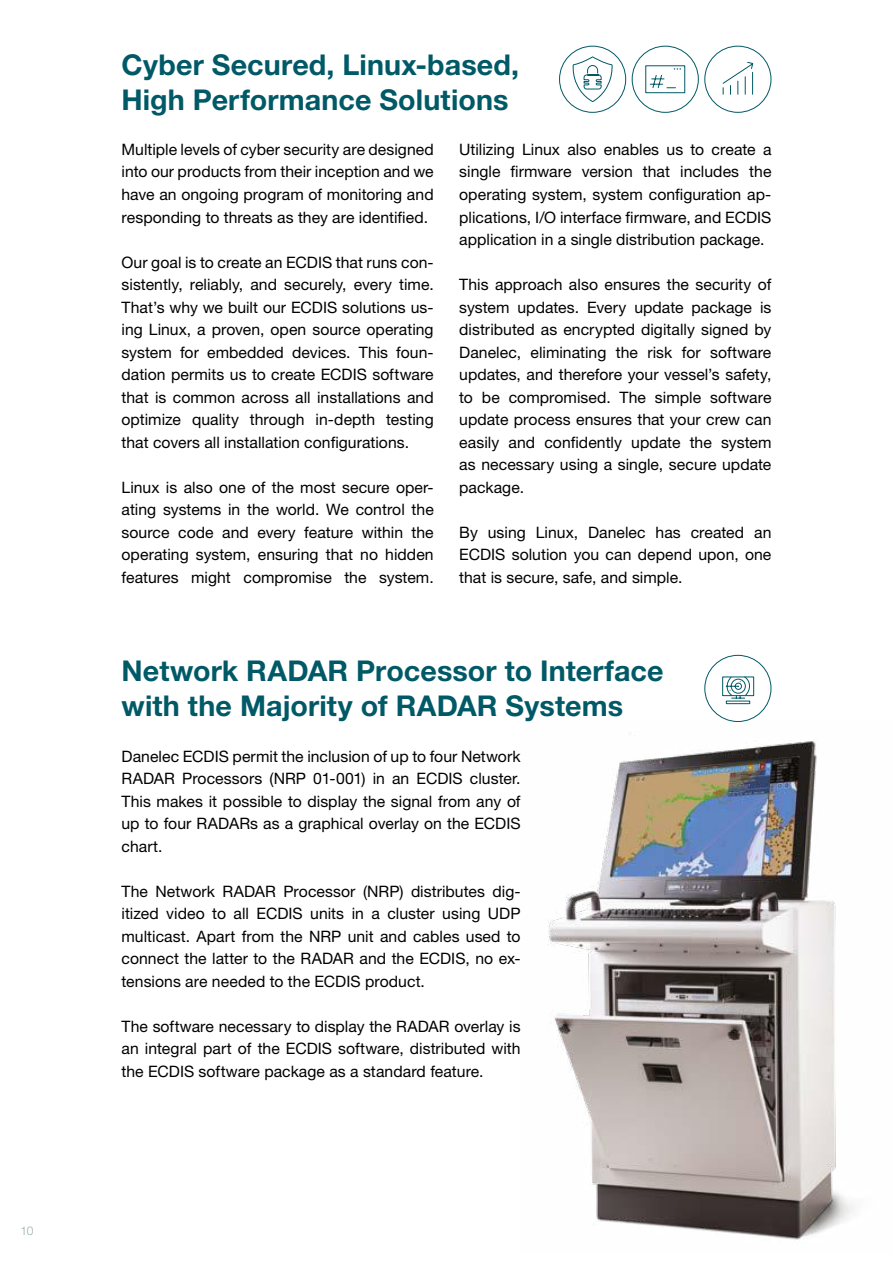
<style>
.page{position:relative;width:893px;height:1263px;background:#fff}
.page>*{position:absolute;margin:0;border:0;box-sizing:border-box;transform-origin:0 0}
.t1{font:700 28.65px/35.5px "Helvetica Neue LT Pro";letter-spacing:.005em;color:#005966}
.t2{font:15.75px/22.5px "Helvetica Neue LT Pro";color:#000;text-align:justify}
.t3{font:300 12px "Helvetica Neue LT Pro";color:#97aeb2}
</style>
<div class="page">
<hr style="left:892px;top:683px;width:1px;height:580px;background:#005966">
<svg style="left:559px;top:45px;width:213px;height:68px"></svg>
<div style="left:704px;top:655px;width:67px;height:67px;border:1px solid #005966;border-radius:50%"></div>
<svg style="left:722px;top:676px;width:33px;height:28px"></svg>
<img style="left:547px;top:722px;width:346px;height:532px">
<p class="t3" style="left:21px;top:1224px;width:14px">10</p>
<h1 class="t1" style="left:122px;top:46px;width:399px">Cyber Secured, Linux-based,<br>High Performance Solutions</h1>
<p class="t2" style="left:459px;top:138px;width:314px">Utilizing Linux also enables us to create a single firmware version that includes the operating system, system configuration ap&shy;plications, I/O interface firmware, and ECDIS application in a single distribution package.</p>
<p class="t2" style="left:459px;top:273px;width:314px">This approach also ensures the security of system updates. Every update package is distributed as encrypted digitally signed by Danelec, eliminating the risk for software updates, and therefore your vessel’s safety, to be compromised. The simple software update process ensures that your crew can easily and confidently update the system as necessary using a single, secure update package.</p>
<p class="t2" style="left:459px;top:520px;width:314px">By using Linux, Danelec has created an ECDIS solution you can depend upon, one that is secure, safe, and simple.</p>
<p class="t2" style="left:122px;top:138px;width:314px">Multiple levels of cyber security are designed into our products from their inception and we have an ongoing program of monitoring and responding to threats as they are identified.</p>
<p class="t2" style="left:122px;top:250px;width:314px">Our goal is to create an ECDIS that runs con&shy;sistently, reliably, and securely, every time.<br>That’s why we built our ECDIS solutions us&shy;ing Linux, a proven, open source operating system for embedded devices. This foun&shy;dation permits us to create ECDIS software that is common across all installations and optimize quality through in-depth testing that covers all installation configurations.</p>
<p class="t2" style="left:122px;top:475px;width:314px">Linux is also one of the most secure oper&shy;ating systems in the world. We control the source code and every feature within the operating system, ensuring that no hidden features might compromise the system.</p>
<h1 class="t1" style="left:122px;top:652px;width:544px">Network RADAR Processor to Interface with the Majority of RADAR Systems</h1>
<p class="t2" style="left:122px;top:745px;width:401px">Danelec ECDIS permit the inclusion of up to four Network RADAR Processors (NRP 01-001) in an ECDIS cluster.<br>This makes it possible to display the signal from any of up to four RADARs as a graphical overlay on the ECDIS chart.</p>
<p class="t2" style="left:122px;top:880px;width:401px">The Network RADAR Processor (NRP) distributes dig&shy;itized video to all ECDIS units in a cluster using UDP multicast. Apart from the NRP unit and cables used to connect the latter to the RADAR and the ECDIS, no ex&shy;tensions are needed to the ECDIS product.</p>
<p class="t2" style="left:122px;top:1015px;width:401px">The software necessary to display the RADAR overlay is an integral part of the ECDIS software, distributed with the ECDIS software package as a standard feature.</p>
</div>
